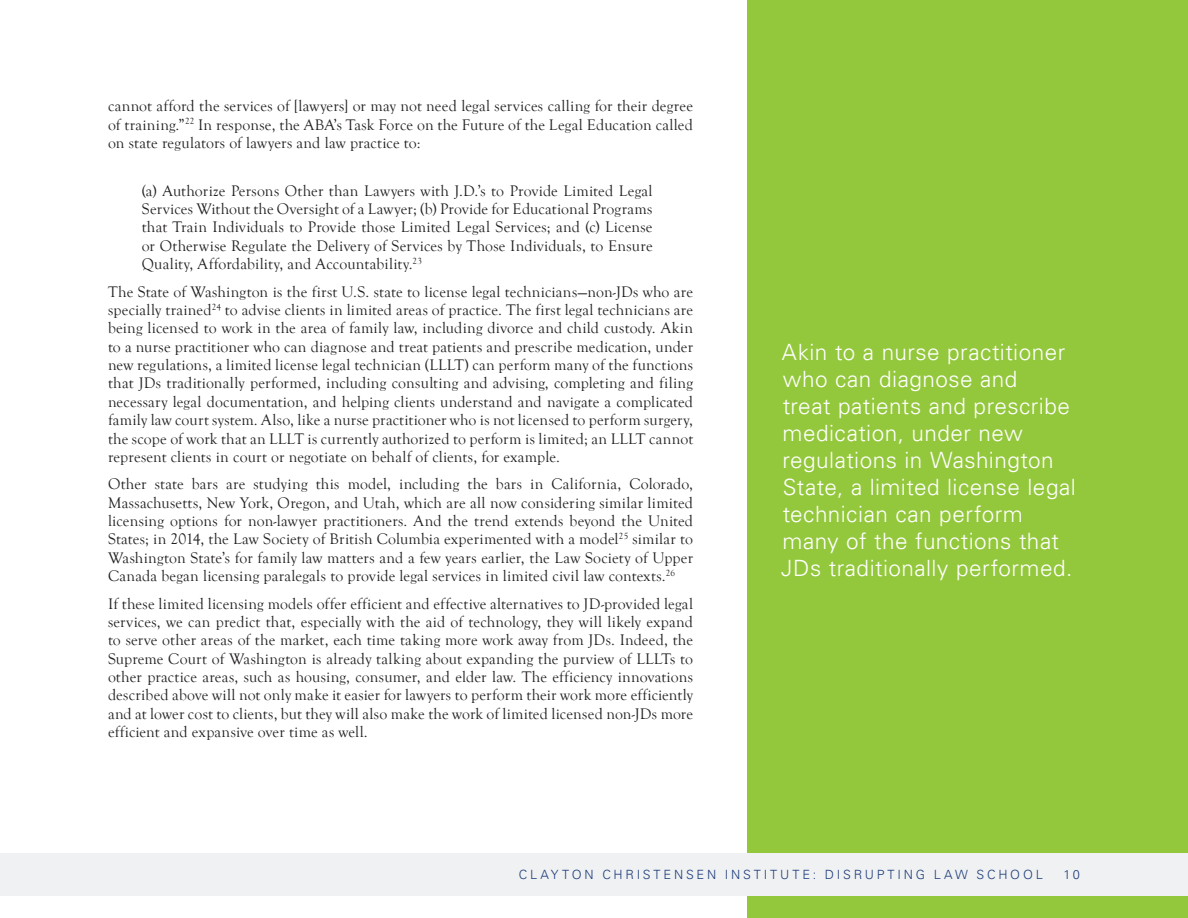
<style>
.page{position:relative;width:1188px;height:918px;background:#fff}
.page>*{position:absolute;margin:0;border:0;box-sizing:border-box;transform-origin:0 0}
.t1{font:300 22.5px/27px "Univers LT";letter-spacing:.02em;color:#fff}
.t2{font:15.75px/18.5px "Goudy Old Style T";letter-spacing:.015em;color:#231f20;text-align:justify}
.t3{font:300 12.75px "Univers LT";letter-spacing:.215em;color:#1e3d7b}
</style>
<div class="page">
<div style="left:747px;top:0;width:441px;height:918px;background:#94c83c"></div>
<div style="left:0;top:853px;width:1188px;height:42px;background:#f0f1f2"></div>
<p class="t2" style="left:108px;top:98px;width:587px">cannot afford the services of [lawyers] or may not need legal services calling for their degree of training.”<sup>22</sup> In response, the ABA’s Task Force on the Future of the Legal Education called on state regulators of lawyers and law practice to:</p>
<p class="t2" style="left:142px;top:182px;width:512px">(a) Authorize Persons Other than Lawyers with J.D.’s to Provide Limited Legal Services Without the Oversight of a Lawyer; (b) Provide for Educational Programs that Train Individuals to Provide those Limited Legal Services; and (c) License or Otherwise Regulate the Delivery of Services by Those Individuals, to Ensure Quality, Affordability, and Accountability.<sup>23</sup></p>
<p class="t2" style="left:108px;top:283px;width:587px">The State of Washington is the first U.S. state to license legal technicians—non-JDs who are specially trained<sup>24</sup> to advise clients in limited areas of practice. The first legal technicians are being licensed to work in the area of family law, including divorce and child custody. Akin to a nurse practitioner who can diagnose and treat patients and prescribe medication, under new regulations, a limited license legal technician (LLLT) can perform many of the functions that JDs traditionally performed, including consulting and advising, completing and filing necessary legal documentation, and helping clients understand and navigate a complicated family law court system. Also, like a nurse practitioner who is not licensed to perform surgery, the scope of work that an LLLT is currently authorized to perform is limited; an LLLT cannot represent clients in court or negotiate on behalf of clients, for example.</p>
<p class="t2" style="left:108px;top:476px;width:587px">Other state bars are studying this model, including the bars in California, Colorado, Massachusetts, New York, Oregon, and Utah, which are all now considering similar limited licensing options for non-lawyer practitioners. And the trend extends beyond the United States; in 2014, the Law Society of British Columbia experimented with a model<sup>25</sup> similar to Washington State’s for family law matters and a few years earlier, the Law Society of Upper Canada began licensing paralegals to provide legal services in limited civil law contexts.<sup>26</sup></p>
<p class="t2" style="left:108px;top:595px;width:587px">If these limited licensing models offer efficient and effective alternatives to JD-provided legal services, we can predict that, especially with the aid of technology, they will likely expand to serve other areas of the market, each time taking more work away from JDs. Indeed, the Supreme Court of Washington is already talking about expanding the purview of LLLTs to other practice areas, such as housing, consumer, and elder law. The efficiency innovations described above will not only make it easier for lawyers to perform their work more efficiently and at lower cost to clients, but they will also make the work of limited licensed non-JDs more efficient and expansive over time as well.</p>
<p class="t1" style="left:781px;top:340px;width:296px">Akin to a nurse practitioner who can diagnose and<br>treat patients and prescribe medication, under new regulations in Washington<br>State, a limited license legal technician can perform many of the functions that<br>JDs traditionally performed.</p>
<p class="t3" style="left:519px;top:869px;width:525px">CLAYTON CHRISTENSEN INSTITUTE: DISRUPTING LAW SCHOOL</p>
<p class="t3" style="left:1064px;top:869px;width:18px">10</p>
</div>
